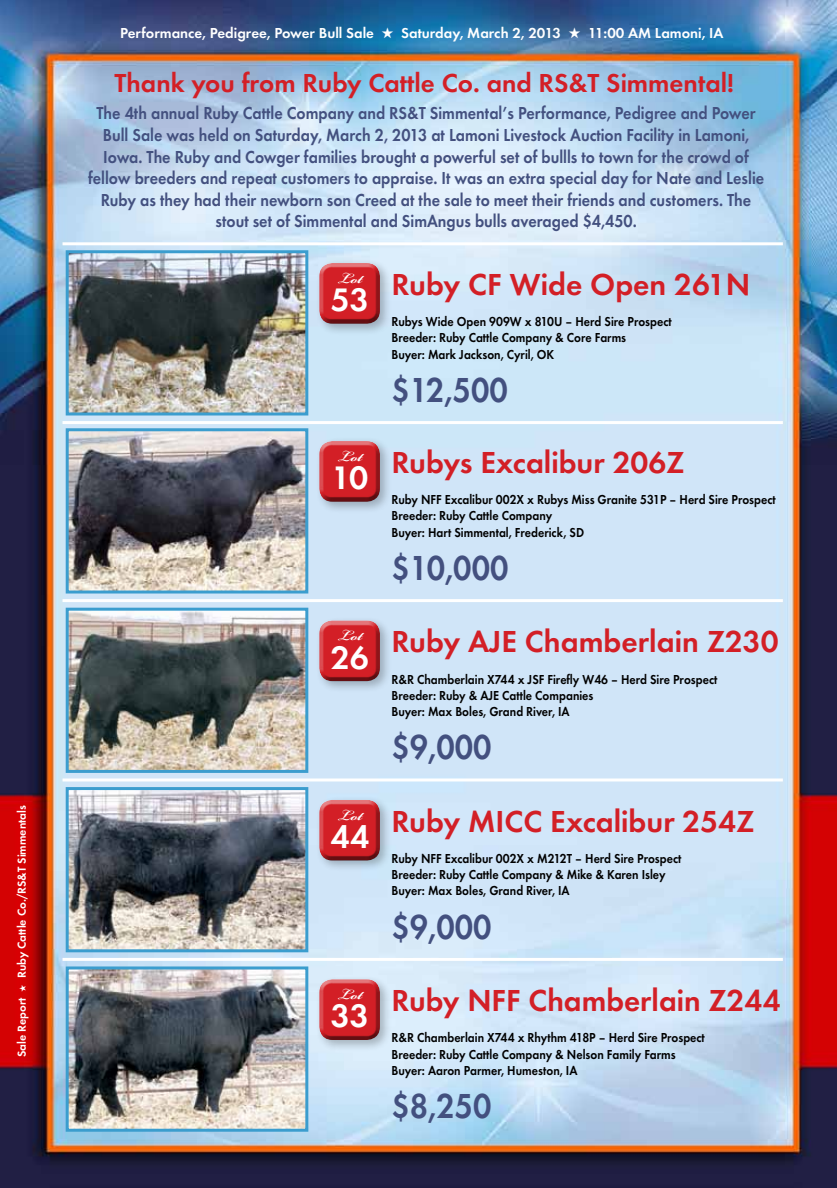
<style>
.page{position:relative;width:837px;height:1188px;background:#fff}
.page>*{position:absolute;margin:0;border:0;box-sizing:border-box;transform-origin:0 0}
.t1{font:700 36px "Function";color:#43507f;scale:.9 1}
.t2{font:700 33.75px "Function";color:#fff}
.t3{font:700 31.5px "Function";color:#d31f26}
.t4{font:700 27px "Function";color:#d31f26}
.t5{font:700 22.5px "Bickham Script Pro";color:#fff}
.t6{font:700 18px/21.6px "Function";color:#43507f;text-align:center;scale:.9 1}
.t7{font:700 15px "Function";color:#fff}
.t8{font:700 13.5px/16.2px "Function";color:#000;scale:.9 1}
.t9{font:700 12px "Function";color:#fff}
</style>
<div class="page">
<img style="left:0;top:0;width:837px;height:1188px">
<img style="left:70px;top:254px;width:234px;height:158px">
<div style="left:66px;top:250px;width:242px;height:166px;border:3px solid #3b9dce"></div>
<div style="left:315px;top:259px;width:77px;height:77px;background:#000;opacity:.25"></div>
<div style="left:318px;top:262px;width:64px;height:56px;background:#fff;opacity:.75"></div>
<div style="left:318px;top:264px;width:64px;height:62px;background:#000;opacity:.75"></div>
<hr style="left:63px;top:242px;width:720px;height:3px;background:#fff">
<hr style="left:63px;top:421px;width:720px;height:3px;background:#fff">
<img style="left:70px;top:432px;width:234px;height:158px">
<div style="left:66px;top:428px;width:242px;height:166px;border:3px solid #3b9dce"></div>
<div style="left:315px;top:437px;width:77px;height:77px;background:#000;opacity:.25"></div>
<div style="left:318px;top:440px;width:64px;height:56px;background:#fff;opacity:.75"></div>
<div style="left:318px;top:442px;width:64px;height:62px;background:#000;opacity:.75"></div>
<hr style="left:63px;top:599px;width:720px;height:3px;background:#fff">
<img style="left:70px;top:612px;width:234px;height:157px">
<div style="left:66px;top:608px;width:242px;height:165px;border:3px solid #3b9dce"></div>
<div style="left:315px;top:616px;width:77px;height:77px;background:#000;opacity:.25"></div>
<div style="left:318px;top:619px;width:64px;height:57px;background:#fff;opacity:.75"></div>
<div style="left:318px;top:622px;width:64px;height:61px;background:#000;opacity:.75"></div>
<svg style="left:63px;top:778px;width:720px;height:4px"></svg>
<img style="left:70px;top:791px;width:234px;height:157px">
<div style="left:66px;top:787px;width:242px;height:165px;border:3px solid #3b9dce"></div>
<div style="left:315px;top:795px;width:77px;height:78px;background:#000;opacity:.25"></div>
<div style="left:318px;top:798px;width:64px;height:57px;background:#fff;opacity:.75"></div>
<div style="left:318px;top:801px;width:64px;height:62px;background:#000;opacity:.75"></div>
<hr style="left:63px;top:958px;width:720px;height:3px;background:#fff">
<img style="left:70px;top:970px;width:234px;height:158px">
<div style="left:66px;top:966px;width:242px;height:166px;border:3px solid #3b9dce"></div>
<div style="left:315px;top:975px;width:77px;height:77px;background:#000;opacity:.25"></div>
<div style="left:318px;top:978px;width:64px;height:57px;background:#fff;opacity:.75"></div>
<div style="left:318px;top:981px;width:64px;height:61px;background:#000;opacity:.75"></div>
<p class="t9" style="left:15px;top:1057px;width:254px;rotate:-90deg">Sale Report ★ Ruby Cattle Co./RS&amp;T Simmentals</p>
<p class="t7" style="left:120px;top:25px;width:605px">Performance, Pedigree, Power Bull Sale ★ Saturday, March 2, 2013 ★ 11:00 AM Lamoni, IA</p>
<h3 class="t4" style="left:115px;top:67px;width:621px">Thank you from Ruby Cattle Co. and RS&amp;T Simmental!</h3>
<p class="t6" style="left:88px;top:103px;width:753px">The 4th annual Ruby Cattle Company and RS&amp;T Simmental’s Performance, Pedigree and Power Bull Sale was held on Saturday, March 2, 2013 at Lamoni Livestock Auction Facility in Lamoni, Iowa. The Ruby and Cowger families brought a powerful set of bullls to town for the crowd of fellow breeders and repeat customers to appraise. It was an extra special day for Nate and Leslie Ruby as they had their newborn son Creed at the sale to meet their friends and customers. The stout set of Simmental and SimAngus bulls averaged $4,450.</p>
<h3 class="t3" style="left:337px;top:266px;width:415px"><sup>Lot</sup> Ruby CF Wide Open 261N</h3>
<h2 class="t2" style="left:331px;top:280px;width:40px">53</h2>
<p class="t8" style="left:392px;top:314px;width:313px">Rubys Wide Open 909W x 810U – Herd Sire Prospect<br>Breeder: Ruby Cattle Company &amp; Core Farms<br>Buyer: Mark Jackson, Cyril, OK</p>
<h1 class="t1" style="left:392px;top:369px;width:131px">$12,500</h1>
<h3 class="t5" style="left:337px;top:440px;width:27px">Lot</h3>
<h2 class="t2" style="left:332px;top:458px;width:38px">10</h2>
<h3 class="t3" style="left:392px;top:444px;width:295px">Rubys Excalibur 206Z</h3>
<p class="t8" style="left:392px;top:492px;width:429px">Ruby NFF Excalibur 002X x Rubys Miss Granite 531P – Herd Sire Prospect<br>Breeder: Ruby Cattle Company<br>Buyer: Hart Simmental, Frederick, SD</p>
<h1 class="t1" style="left:392px;top:547px;width:131px">$10,000</h1>
<h3 class="t5" style="left:337px;top:620px;width:27px">Lot</h3>
<h2 class="t2" style="left:331px;top:637px;width:40px">26</h2>
<h3 class="t3" style="left:392px;top:623px;width:389px">Ruby AJE Chamberlain Z230</h3>
<p class="t8" style="left:392px;top:671px;width:364px">R&amp;R Chamberlain X744 x JSF Firefly W46 – Herd Sire Prospect<br>Breeder: Ruby &amp; AJE Cattle Companies<br>Buyer: Max Boles, Grand River, IA</p>
<h1 class="t1" style="left:392px;top:726px;width:113px">$9,000</h1>
<h3 class="t5" style="left:337px;top:799px;width:27px">Lot</h3>
<h2 class="t2" style="left:330px;top:817px;width:41px">44</h2>
<h3 class="t3" style="left:392px;top:803px;width:364px">Ruby MICC Excalibur 254Z</h3>
<p class="t8" style="left:392px;top:850px;width:324px">Ruby NFF Excalibur 002X x M212T – Herd Sire Prospect<br>Breeder: Ruby Cattle Company &amp; Mike &amp; Karen Isley<br>Buyer: Max Boles, Grand River, IA</p>
<h1 class="t1" style="left:392px;top:905px;width:113px">$9,000</h1>
<h3 class="t5" style="left:337px;top:978px;width:27px">Lot</h3>
<h2 class="t2" style="left:331px;top:996px;width:40px">33</h2>
<h3 class="t3" style="left:392px;top:982px;width:390px">Ruby NFF Chamberlain Z244</h3>
<p class="t8" style="left:392px;top:1030px;width:350px">R&amp;R Chamberlain X744 x Rhythm 418P – Herd Sire Prospect<br>Breeder: Ruby Cattle Company &amp; Nelson Family Farms<br>Buyer: Aaron Parmer, Humeston, IA</p>
<h1 class="t1" style="left:392px;top:1085px;width:113px">$8,250</h1>
</div>
